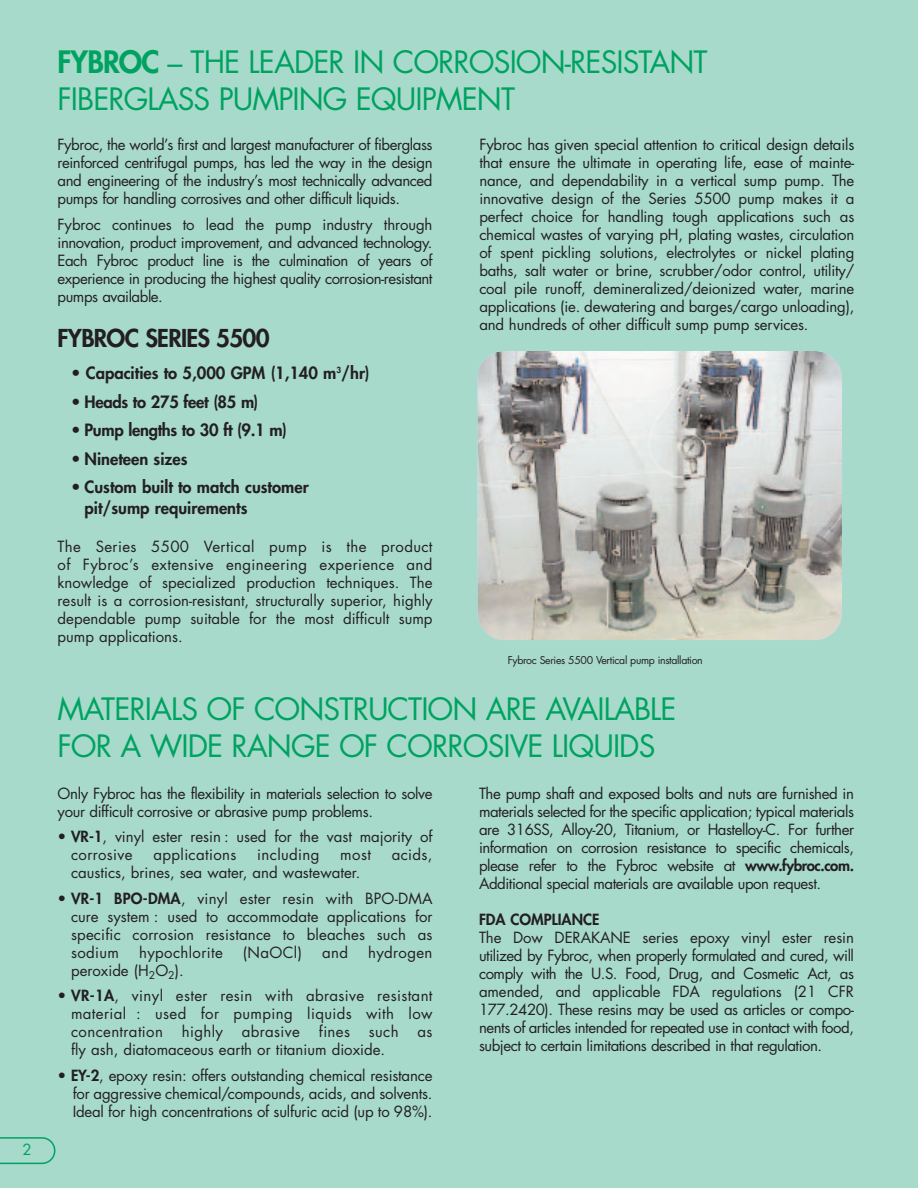
<style>
.page{position:relative;width:918px;height:1188px;background:#a7dacb}
.page>*{position:absolute;margin:0;border:0;box-sizing:border-box;transform-origin:0 0}
.t1{font:30px/37.5px "Futura";letter-spacing:-.03em;color:#00a261}
.t2{font:800 24px "Futura";letter-spacing:-.03em;color:#231f20}
.t3{font:800 16.5px/21px "Futura";color:#231f20}
.t4{font:15px/18px "Futura";letter-spacing:-.01em;color:#231f20;text-align:justify}
.t5{font:15px "Futura";letter-spacing:.025em;color:#231f20}
.t6{font:800 15px "Futura";color:#231f20}
.t7{font:15px "Futura";color:#00a261}
.t8{font:10.5px "Futura";letter-spacing:-.03em;color:#231f20}
.s1{font-weight:800}
</style>
<div class="page">
<svg style="left:0;top:1137px;width:55px;height:27px"></svg>
<img style="left:477px;top:351px;width:365px;height:289px;border-radius:27px">
<p class="t7" style="left:23px;top:1143px;width:11px">2</p>
<h1 class="t1" style="left:58px;top:46px;width:652px"><span class="s1">FYBROC</span> – THE LEADER IN CORROSION-RESISTANT<br>FIBERGLASS PUMPING EQUIPMENT</h1>
<p class="t4" style="left:58px;top:137px;width:377px">Fybroc, the world’s first and largest manufacturer of fiberglass reinforced centrifugal pumps, has led the way in the design and engineering of the industry’s most technically advanced pumps for handling corrosives and other difficult liquids.</p>
<p class="t4" style="left:58px;top:216px;width:377px">Fybroc continues to lead the pump industry through innovation, product improvement, and advanced technology.<br>Each Fybroc product line is the culmination of years of experience in producing the highest quality corrosion-resistant pumps available.</p>
<h2 class="t2" style="left:58px;top:326px;width:214px">FYBROC SERIES 5500</h2>
<p class="t3" style="left:71px;top:364px;width:300px">• Capacities to 5,000 GPM (1,140 m<sup>3</sup>/hr)</p>
<p class="t3" style="left:71px;top:393px;width:189px">• Heads to 275 feet (85 m)</p>
<p class="t3" style="left:71px;top:421px;width:217px">• Pump lengths to 30 ft (9.1 m)</p>
<p class="t3" style="left:71px;top:449px;width:118px">• Nineteen sizes</p>
<p class="t3" style="left:85px;top:478px;width:226px;text-indent:-13px">• Custom built to match customer pit/sump requirements</p>
<p class="t4" style="left:58px;top:538px;width:377px">The Series 5500 Vertical pump is the product of Fybroc’s extensive engineering experience and knowledge of specialized production techniques. The result is a corrosion-resistant, structurally superior, highly dependable pump suitable for the most difficult sump pump applications.</p>
<p class="t4" style="left:479px;top:137px;width:377px">Fybroc has given special attention to critical design details that ensure the ultimate in operating life, ease of mainte&shy;nance, and dependability in a vertical sump pump. The innovative design of the Series 5500 pump makes it a perfect choice for handling tough applications such as chemical wastes of varying pH, plating wastes, circulation of spent pickling solutions, electrolytes or nickel plating baths, salt water or brine, scrubber/odor control, utility/ coal pile runoff, demineralized/deionized water, marine applications (ie. dewatering and barges/cargo unloading), and hundreds of other difficult sump pump services.</p>
<p class="t8" style="left:508px;top:655px;width:197px">Fybroc Series 5500 Vertical pump installation</p>
<h1 class="t1" style="left:58px;top:692px;width:620px">MATERIALS OF CONSTRUCTION ARE AVAILABLE<br>FOR A WIDE RANGE OF CORROSIVE LIQUIDS</h1>
<p class="t4" style="left:58px;top:786px;width:376px">Only Fybroc has the flexibility in materials selection to solve your difficult corrosive or abrasive pump problems.</p>
<p class="t4" style="left:71px;top:829px;width:363px;text-indent:-14px">• <span class="s1">VR-1</span>, vinyl ester resin : used for the vast majority of corrosive</p>
<p class="t4" style="left:479px;top:786px;width:377px">The pump shaft and exposed bolts and nuts are furnished in materials selected for the specific application; typical materials are 316SS, Alloy-20, Titanium, or Hastelloy-C. For further information on corrosion resistance to specific chemicals, please refer to the Fybroc website at <span class="s1">www.fybroc.com.<br></span>Additional special materials are available upon request.</p>
<p class="t6" style="left:479px;top:912px;width:122px">FDA COMPLIANCE</p>
<p class="t4" style="left:479px;top:930px;width:377px">The Dow DERAKANE series epoxy vinyl ester resin utilized by Fybroc, when properly formulated and cured, will comply with the U.S. Food, Drug, and Cosmetic Act, as amended, and applicable FDA regulations (21 CFR 177.2420). These resins may be used as articles or compo&shy;nents of articles intended for repeated use in contact with food, subject to certain limitations described in that regulation.</p>
<p class="t5" style="left:154px;top:848px;width:85px">applications</p>
<p class="t5" style="left:257px;top:848px;width:64px">including</p>
<p class="t4" style="left:340px;top:847px;width:32px">most</p>
<p class="t4" style="left:392px;top:847px;width:42px">acids,</p>
<p class="t4" style="left:71px;top:865px;width:291px">caustics, brines, sea water, and wastewater.</p>
<p class="t4" style="left:71px;top:891px;width:363px;text-indent:-13px">• <span class="s1">VR-1 BPO-DMA</span>, vinyl ester resin with BPO-DMA cure system : used to accommodate applications for specific corrosion resistance to bleaches such as sodium</p>
<p class="t5" style="left:139px;top:945px;width:85px">hypochlorite</p>
<p class="t4" style="left:243px;top:945px;width:61px">(NaOCl)</p>
<p class="t4" style="left:322px;top:945px;width:27px">and</p>
<p class="t5" style="left:368px;top:945px;width:66px">hydrogen</p>
<p class="t4" style="left:71px;top:963px;width:114px">peroxide (H<sub>2</sub>O<sub>2</sub>).</p>
<p class="t4" style="left:71px;top:988px;width:363px;text-indent:-13px">• <span class="s1">VR-1A</span>, vinyl ester resin with abrasive resistant material : used for pumping liquids with low concentration</p>
<p class="t4" style="left:182px;top:1024px;width:43px">highly</p>
<p class="t5" style="left:242px;top:1025px;width:60px">abrasive</p>
<p class="t4" style="left:319px;top:1024px;width:33px">fines</p>
<p class="t4" style="left:369px;top:1024px;width:31px">such</p>
<p class="t4" style="left:418px;top:1024px;width:17px">as</p>
<p class="t4" style="left:71px;top:1042px;width:316px">fly ash, diatomaceous earth or titanium dioxide.</p>
<p class="t4" style="left:73px;top:1067px;width:361px;text-indent:-15px">• <span class="s1">EY-2</span>, epoxy resin: offers outstanding chemical resistance for aggressive chemical/compounds, acids, and solvents.<br>Ideal for high concentrations of sulfuric acid (up to 98%).</p>
</div>
